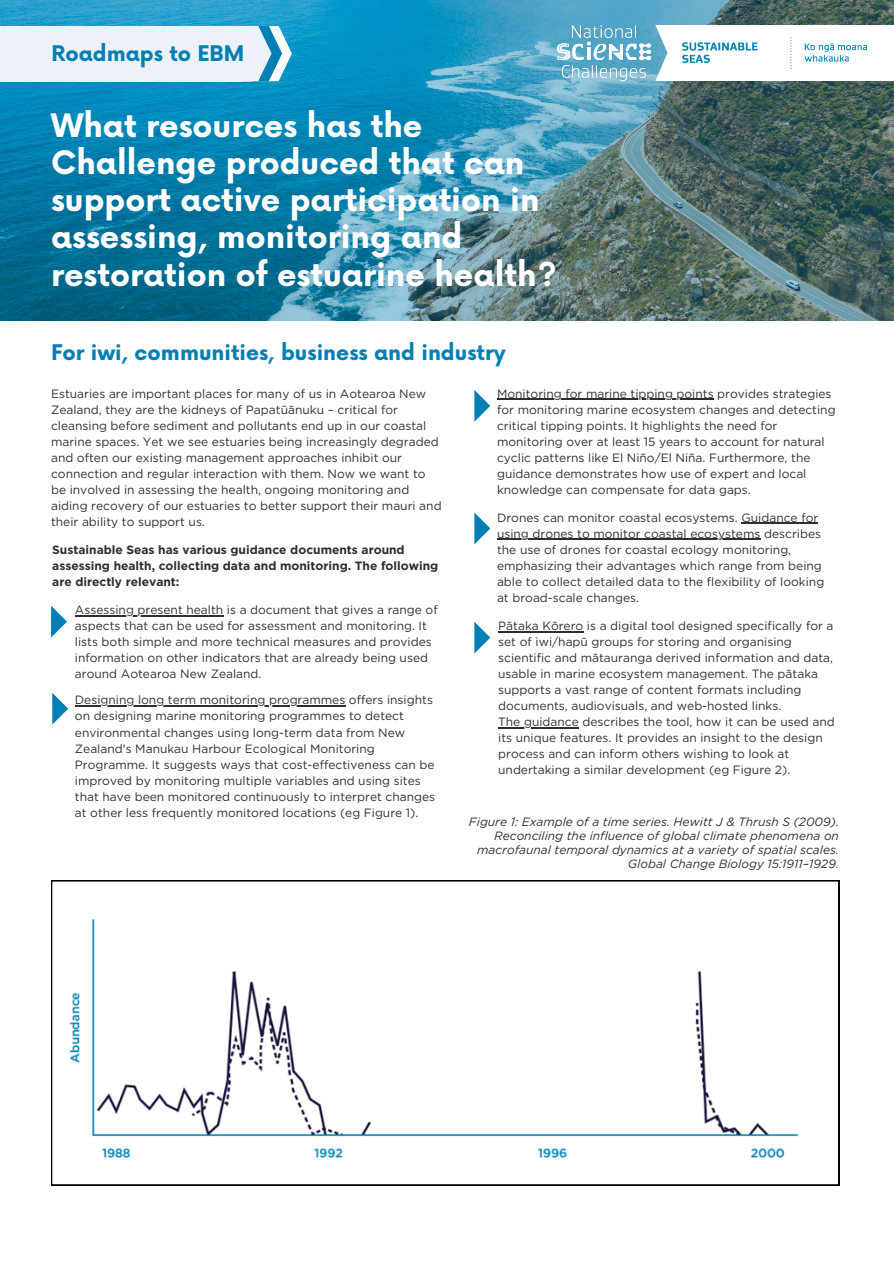
<style>
.page{position:relative;width:894px;height:1264px;background:#fff}
.page>*{position:absolute;margin:0;border:0;box-sizing:border-box;transform-origin:0 0}
.t1{font:700 31.5px/37.2px "Now";color:#fff}
.t2{font:700 21px "Now";color:#007fb5}
.t3{font:12px/16px "Gotham";color:#312e2f}
.t4{font:italic 12px/14px "Gotham";color:#312e2f;text-align:right}
.t5{font:700 12px/16px "Gotham";color:#312e2f}
</style>
<div class="page">
<img style="left:0;top:0;width:893px;height:321px">
<div style="left:0;top:26px;width:251px;height:55px;background:#ecf2f8"></div>
<svg style="left:251px;top:26px;width:41px;height:55px"></svg>
<img style="left:557px;top:26px;width:336px;height:55px">
<svg style="left:51px;top:606px;width:16px;height:31px"></svg>
<svg style="left:52px;top:693px;width:16px;height:31px"></svg>
<svg style="left:474px;top:390px;width:16px;height:32px"></svg>
<svg style="left:474px;top:512px;width:16px;height:32px"></svg>
<svg style="left:474px;top:622px;width:16px;height:31px"></svg>
<svg style="left:51px;top:880px;width:787px;height:305px"></svg>
<hr style="left:75px;top:615px;width:148px;height:1px;background:#312e2f">
<hr style="left:75px;top:705px;width:270px;height:1px;background:#312e2f">
<hr style="left:497px;top:398px;width:216px;height:1px;background:#312e2f">
<hr style="left:741px;top:523px;width:77px;height:1px;background:#312e2f">
<hr style="left:497px;top:539px;width:263px;height:1px;background:#312e2f">
<hr style="left:498px;top:631px;width:85px;height:1px;background:#312e2f">
<hr style="left:498px;top:727px;width:80px;height:1px;background:#312e2f">
<p class="t2" style="left:51px;top:42px;width:194px">Roadmaps to EBM</p>
<h1 class="t1" style="left:51px;top:109px;width:507px">What resources has the<br>Challenge produced that can support active participation in assessing, monitoring and restoration of estuarine health?</h1>
<h2 class="t2" style="left:51px;top:341px;width:456px">For iwi, communities, business and industry</h2>
<p class="t3" style="left:51px;top:385px;width:392px">Estuaries are important places for many of us in Aotearoa New Zealand, they are the kidneys of Papatūānuku – critical for cleansing before sediment and pollutants end up in our coastal marine spaces. Yet we see estuaries being increasingly degraded and often our existing management approaches inhibit our connection and regular interaction with them. Now we want to be involved in assessing the health, ongoing monitoring and aiding recovery of our estuaries to better support their mauri and their ability to support us.</p>
<h3 class="t5" style="left:52px;top:541px;width:387px">Sustainable Seas has various guidance documents around assessing health, collecting data and monitoring. The following are directly relevant:</h3>
<p class="t3" style="left:75px;top:602px;width:364px">Assessing present health is a document that gives a range of aspects that can be used for assessment and monitoring. It lists both simple and more technical measures and provides information on other indicators that are already being used around Aotearoa New Zealand.</p>
<p class="t3" style="left:75px;top:692px;width:362px">Designing long term monitoring programmes offers insights on designing marine monitoring programmes to detect environmental changes using long-term data from New Zealand's Manukau Harbour Ecological Monitoring Programme. It suggests ways that cost-effectiveness can be improved by monitoring multiple variables and using sites that have been monitored continuously to interpret changes at other less frequently monitored locations (eg Figure 1).</p>
<p class="t3" style="left:497px;top:385px;width:340px">Monitoring for marine tipping points provides strategies for monitoring marine ecosystem changes and detecting critical tipping points. It highlights the need for monitoring over at least 15 years to account for natural cyclic patterns like El Niño/El Niña. Furthermore, the guidance demonstrates how use of expert and local knowledge can compensate for data gaps.</p>
<p class="t3" style="left:497px;top:509px;width:323px">Drones can monitor coastal ecosystems. Guidance for</p>
<p class="t3" style="left:497px;top:525px;width:329px">using drones to monitor coastal ecosystems describes the use of drones for coastal ecology monitoring, emphasizing their advantages which range from being able to collect detailed data to the flexibility of looking at broad-scale changes.</p>
<p class="t3" style="left:498px;top:618px;width:337px">Pātaka Kōrero is a digital tool designed specifically for a set of iwi/hapū groups for storing and organising scientific and mātauranga derived information and data, usable in marine ecosystem management. The pātaka supports a vast range of content formats including documents, audiovisuals, and web-hosted links.</p>
<p class="t3" style="left:498px;top:714px;width:338px">The guidance describes the tool, how it can be used and its unique features. It provides an insight to the design process and can inform others wishing to look at undertaking a similar development (eg Figure 2).</p>
<p class="t4" style="left:469px;top:815px;width:371px">Figure 1: Example of a time series. Hewitt J &amp; Thrush S (2009).<br>Reconciling the influence of global climate phenomena on macrofaunal temporal dynamics at a variety of spatial scales.<br>Global Change Biology 15:1911–1929.</p>
</div>
